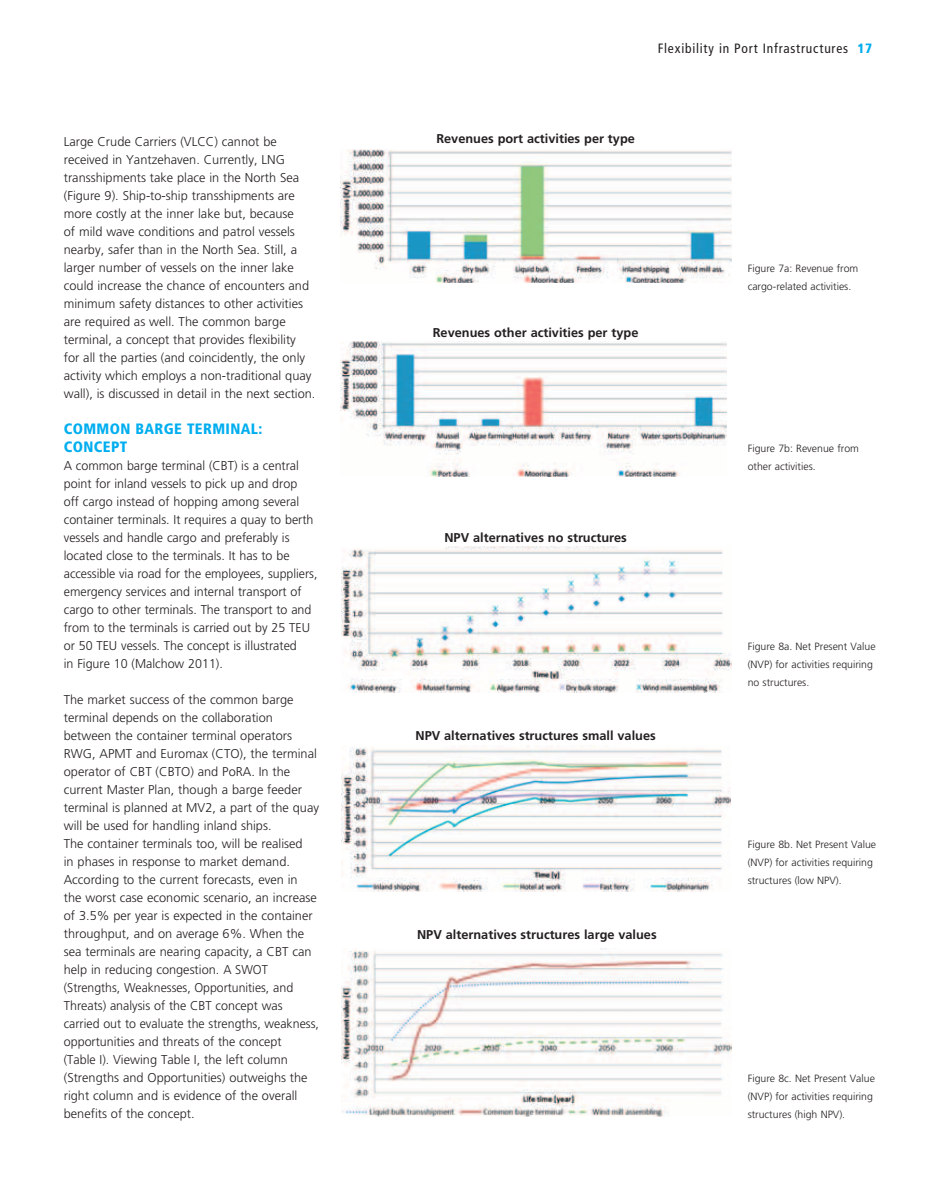
<style>
.page{position:relative;width:936px;height:1191px;background:#fff}
.page>*{position:absolute;margin:0;border:0;box-sizing:border-box;transform-origin:0 0}
.t1{font:900 condensed 15px/18px "Frutiger";letter-spacing:.025em;color:#00aeef}
.t2{font:condensed 13.5px "Frutiger";letter-spacing:.06em;color:#231f20}
.t3{font:300 12.75px/18px "Frutiger";color:#231f20}
.t4{font:700 12.75px "Frutiger";color:#231f20}
.t5{font:300 10.5px/18px "Frutiger";color:#231f20}
.s1{font-weight:900;color:#00aeef}
</style>
<div class="page">
<img style="left:340px;top:149px;width:391px;height:133px">
<img style="left:340px;top:341px;width:386px;height:136px">
<img style="left:341px;top:546px;width:390px;height:147px">
<img style="left:341px;top:745px;width:389px;height:146px">
<img style="left:341px;top:948px;width:390px;height:168px">
<p class="t3" style="left:64px;top:132px;width:253px">Large Crude Carriers (VLCC) cannot be received in Yantzehaven. Currently, LNG transshipments take place in the North Sea (Figure 9). Ship-to-ship transshipments are more costly at the inner lake but, because<br>of mild wave conditions and patrol vessels nearby, safer than in the North Sea. Still, a larger number of vessels on the inner lake could increase the chance of encounters and minimum safety distances to other activities are required as well. The common barge terminal, a concept that provides flexibility<br>for all the parties (and coincidently, the only activity which employs a non-traditional quay wall), is discussed in detail in the next section.</p>
<p class="t1" style="left:64px;top:419px;width:200px">COMMON BARGE TERMINAL:<br>CONCEPT</p>
<p class="t3" style="left:64px;top:456px;width:255px">A common barge terminal (CBT) is a central point for inland vessels to pick up and drop<br>off cargo instead of hopping among several container terminals. It requires a quay to berth vessels and handle cargo and preferably is located close to the terminals. It has to be accessible via road for the employees, suppliers, emergency services and internal transport of cargo to other terminals. The transport to and from to the terminals is carried out by 25 TEU or 50 TEU vessels. The concept is illustrated<br>in Figure 10 (Malchow 2011).</p>
<p class="t3" style="left:64px;top:690px;width:257px">The market success of the common barge terminal depends on the collaboration between the container terminal operators RWG, APMT and Euromax (CTO), the terminal operator of CBT (CBTO) and PoRA. In the current Master Plan, though a barge feeder terminal is planned at MV2, a part of the quay will be used for handling inland ships.<br>The container terminals too, will be realised<br>in phases in response to market demand.<br>According to the current forecasts, even in<br>the worst case economic scenario, an increase of 3.5% per year is expected in the container throughput, and on average 6%. When the sea terminals are nearing capacity, a CBT can help in reducing congestion. A SWOT (Strengths, Weaknesses, Opportunities, and Threats) analysis of the CBT concept was carried out to evaluate the strengths, weakness, opportunities and threats of the concept<br>(Table I). Viewing Table I, the left column (Strengths and Opportunities) outweighs the right column and is evidence of the overall benefits of the concept.</p>
<p class="t2" style="left:657px;top:40px;width:216px">Flexibility in Port Infrastructures <span class="s1">17</span></p>
<p class="t4" style="left:436px;top:131px;width:200px">Revenues port activities per type</p>
<p class="t4" style="left:433px;top:325px;width:207px">Revenues other activities per type</p>
<p class="t4" style="left:444px;top:530px;width:184px">NPV alternatives no structures</p>
<p class="t5" style="left:747px;top:259px;width:112px">Figure 7a: Revenue from cargo-related activities.</p>
<p class="t5" style="left:747px;top:439px;width:113px">Figure 7b: Revenue from other activities.</p>
<p class="t5" style="left:747px;top:637px;width:129px">Figure 8a. Net Present Value (NVP) for activities requiring no structures.</p>
<p class="t4" style="left:415px;top:728px;width:242px">NPV alternatives structures small values</p>
<p class="t4" style="left:417px;top:926px;width:241px">NPV alternatives structures large values</p>
<p class="t5" style="left:747px;top:835px;width:130px">Figure 8b. Net Present Value (NVP) for activities requiring structures (low NPV).</p>
<p class="t5" style="left:747px;top:1069px;width:129px">Figure 8c. Net Present Value (NVP) for activities requiring structures (high NPV).</p>
</div>
